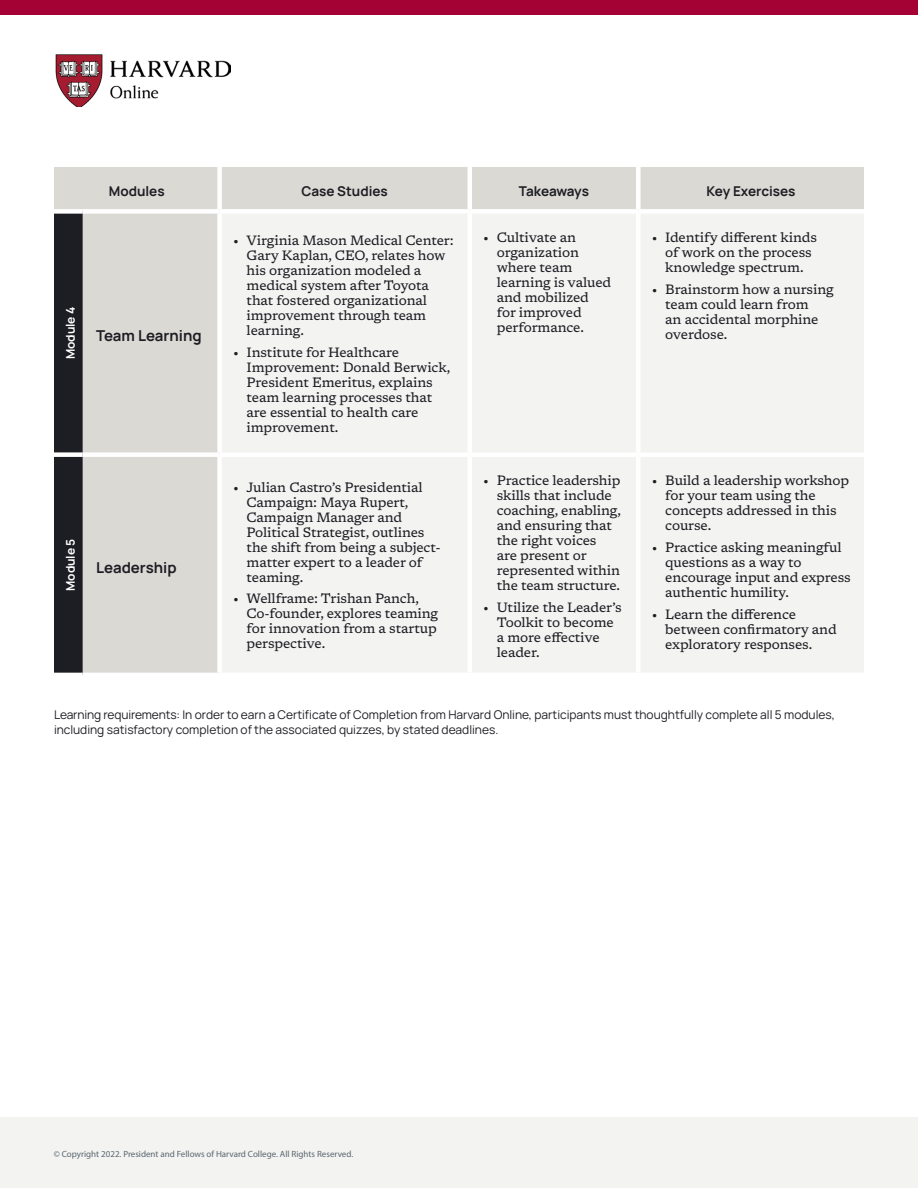
<style>
.page{position:relative;width:918px;height:1188px;background:#fff}
.page>*{position:absolute;margin:0;border:0;box-sizing:border-box;transform-origin:0 0}
.Module_Name{font:700 15px "Manrope";color:#1d1d24}
.t1{font:13.5px/15px "Newsreader 16 pt";letter-spacing:-.01em;color:#1d1d24}
.Table_Header_Text{font:700 13.5px "Manrope";color:#1d1d24}
.intro_outro_body{font:12px/14.4px "Manrope";color:#1d1d24}
.White_Module_Number{font:700 12px "Manrope";color:#fff}
.t2{font:9px "Myriad Pro";color:#59666f}
</style>
<div class="page">
<div style="left:54px;top:167px;width:810px;height:506px;background:#dad9d3"></div>
<div style="left:54px;top:214px;width:29px;height:459px;background:#1d1d24"></div>
<div style="left:222px;top:214px;width:642px;height:459px;background:#f3f3f1"></div>
<div style="left:217px;top:167px;width:5px;height:42px;background:#fff"></div>
<hr style="left:468px;top:167px;width:4px;height:42px;background:#fff">
<div style="left:636px;top:167px;width:5px;height:42px;background:#fff"></div>
<div style="left:217px;top:214px;width:5px;height:238px;background:#fff"></div>
<hr style="left:468px;top:214px;width:4px;height:238px;background:#fff">
<div style="left:636px;top:214px;width:5px;height:238px;background:#fff"></div>
<div style="left:217px;top:457px;width:5px;height:216px;background:#fff"></div>
<hr style="left:468px;top:457px;width:4px;height:216px;background:#fff">
<div style="left:636px;top:457px;width:5px;height:216px;background:#fff"></div>
<div style="left:54px;top:452px;width:29px;height:5px;background:#fff"></div>
<div style="left:83px;top:452px;width:137px;height:5px;background:#fff"></div>
<div style="left:220px;top:452px;width:250px;height:5px;background:#fff"></div>
<div style="left:470px;top:452px;width:168px;height:5px;background:#fff"></div>
<div style="left:638px;top:452px;width:226px;height:5px;background:#fff"></div>
<div style="left:54px;top:209px;width:29px;height:5px;background:#fff"></div>
<div style="left:83px;top:209px;width:137px;height:5px;background:#fff"></div>
<div style="left:220px;top:209px;width:250px;height:5px;background:#fff"></div>
<div style="left:470px;top:209px;width:168px;height:5px;background:#fff"></div>
<div style="left:638px;top:209px;width:226px;height:5px;background:#fff"></div>
<div style="left:0;top:1118px;width:918px;height:70px;background:#f3f3f1"></div>
<div style="left:0;top:0;width:918px;height:15px;background:#a40134"></div>
<img style="left:55px;top:54px;width:176px;height:53px">
<p class="White_Module_Number" style="left:62px;top:359px;width:54px;rotate:-90deg">Module 4</p>
<p class="White_Module_Number" style="left:62px;top:591px;width:54px;rotate:-90deg">Module 5</p>
<p class="Table_Header_Text" style="left:109px;top:182px;width:57px">Modules</p>
<p class="Table_Header_Text" style="left:301px;top:182px;width:88px">Case Studies</p>
<p class="Table_Header_Text" style="left:519px;top:182px;width:72px">Takeaways</p>
<p class="Table_Header_Text" style="left:707px;top:182px;width:91px">Key Exercises</p>
<p class="Module_Name" style="left:96px;top:325px;width:107px">Team Learning</p>
<p class="Module_Name" style="left:96px;top:557px;width:82px">Leadership</p>
<p class="t1" style="left:247px;top:232px;width:209px;text-indent:-14px">• Virginia Mason Medical Center:<br>Gary Kaplan, CEO, relates how his organization modeled a medical system after Toyota that fostered organizational improvement through team learning.</p>
<p class="t1" style="left:247px;top:344px;width:205px;text-indent:-14px">• Institute for Healthcare<br>Improvement: Donald Berwick,<br>President Emeritus, explains team learning processes that are essential to health care improvement.</p>
<p class="t1" style="left:247px;top:479px;width:196px;text-indent:-14px">• Julian Castro’s Presidential<br>Campaign: Maya Rupert,<br>Campaign Manager and<br>Political Strategist, outlines the shift from being a subject&shy;matter expert to a leader of teaming.</p>
<p class="t1" style="left:247px;top:591px;width:193px;text-indent:-14px">• Wellframe: Trishan Panch,<br>Co-founder, explores teaming for innovation from a startup perspective.</p>
<p class="t1" style="left:497px;top:229px;width:116px;text-indent:-14px">• Cultivate an organization where team learning is valued and mobilized for improved performance.</p>
<p class="t1" style="left:665px;top:229px;width:153px;text-indent:-14px">• Identify different kinds of work on the process knowledge spectrum.</p>
<p class="t1" style="left:665px;top:281px;width:170px;text-indent:-14px">• Brainstorm how a nursing team could learn from<br>an accidental morphine overdose.</p>
<p class="t1" style="left:497px;top:472px;width:126px;text-indent:-14px">• Practice leadership skills that include coaching, enabling, and ensuring that the right voices<br>are present or represented within the team structure.</p>
<p class="t1" style="left:497px;top:599px;width:126px;text-indent:-14px">• Utilize the Leader’s<br>Toolkit to become a more effective leader.</p>
<p class="t1" style="left:665px;top:472px;width:185px;text-indent:-14px">• Build a leadership workshop for your team using the concepts addressed in this course.</p>
<p class="t1" style="left:665px;top:539px;width:187px;text-indent:-14px">• Practice asking meaningful questions as a way to encourage input and express authentic humility.</p>
<p class="t1" style="left:665px;top:606px;width:173px;text-indent:-14px">• Learn the difference between confirmatory and exploratory responses.</p>
<p class="intro_outro_body" style="left:54px;top:707px;width:783px">Learning requirements: In order to earn a Certificate of Completion from Harvard Online, participants must thoughtfully complete all 5 modules, including satisfactory completion of the associated quizzes, by stated deadlines.</p>
<p class="t2" style="left:54px;top:1148px;width:301px">© Copyright 2022. President and Fellows of Harvard College. All Rights Reserved.</p>
</div>
